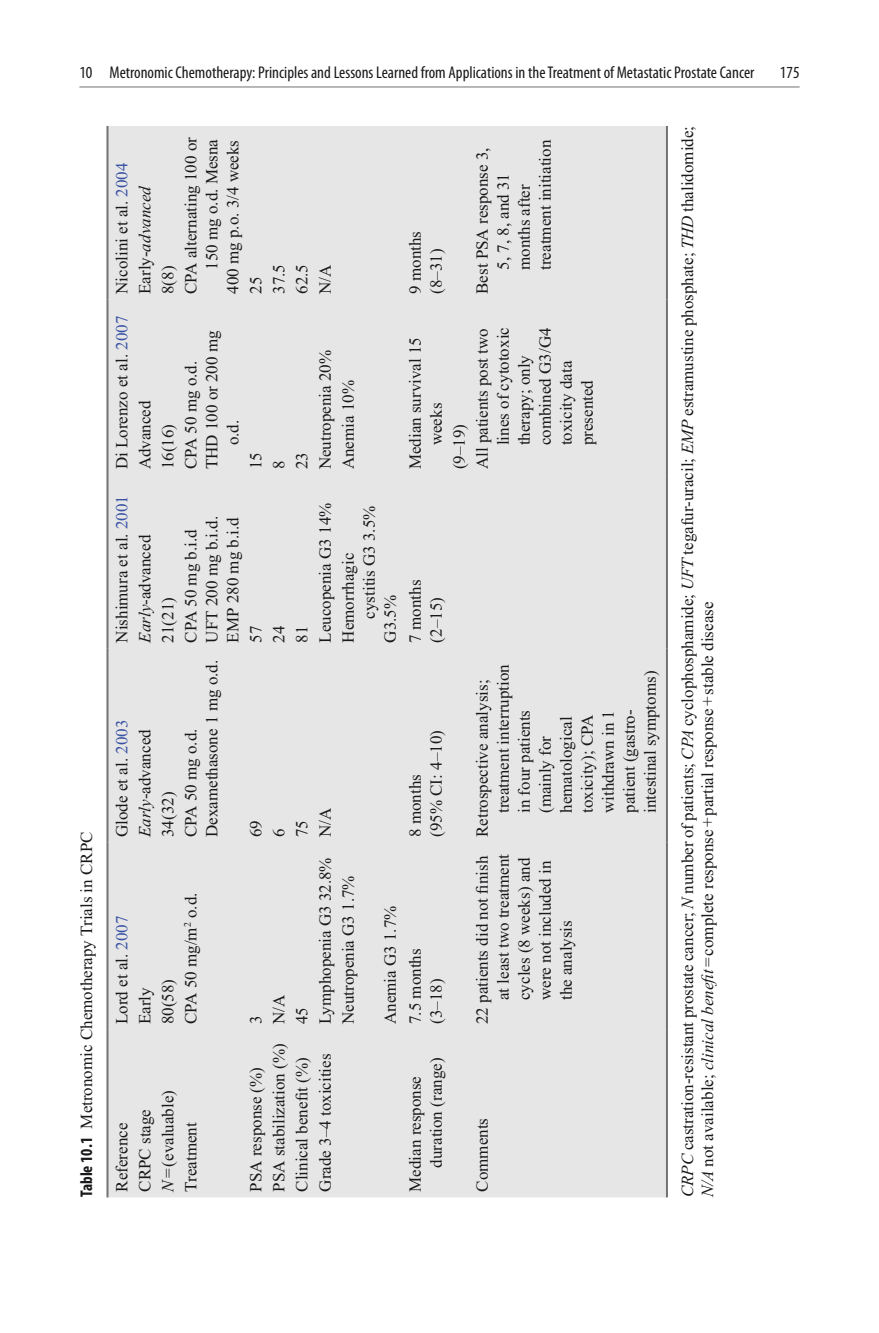
<style>
.page{position:relative;width:879px;height:1333px;background:#fff}
.page>*{position:absolute;margin:0;border:0;box-sizing:border-box;transform-origin:0 0}
.t1{font:17px/21px "Times New Roman";color:#1a181b}
.t2{font:condensed 17px "Myriad Pro";color:#1a181b}
.t3{font:italic 17px "Times New Roman";color:#1a181b}
.s1{font-family:"Myriad Pro";font-weight:700;font-stretch:condensed}
.s2{color:#3952a4}
.s3{font-style:normal}
.s4{font-style:italic}
</style>
<div class="page">
<hr style="left:79px;top:86px;width:720px;height:1px;background:#717274">
<div style="left:108px;top:126px;width:558px;height:1071px;background:#e6e6e6"></div>
<hr style="left:666px;top:1029px;width:2px;height:168px;background:#717274">
<hr style="left:666px;top:842px;width:2px;height:187px;background:#717274">
<hr style="left:666px;top:648px;width:2px;height:194px;background:#717274">
<hr style="left:666px;top:475px;width:2px;height:173px;background:#717274">
<hr style="left:666px;top:300px;width:2px;height:175px;background:#717274">
<hr style="left:666px;top:126px;width:2px;height:174px;background:#717274">
<hr style="left:106px;top:1029px;width:2px;height:168px;background:#717274">
<hr style="left:106px;top:842px;width:2px;height:187px;background:#717274">
<hr style="left:106px;top:648px;width:2px;height:194px;background:#717274">
<hr style="left:106px;top:475px;width:2px;height:173px;background:#717274">
<hr style="left:106px;top:300px;width:2px;height:175px;background:#717274">
<hr style="left:106px;top:126px;width:2px;height:174px;background:#717274">
<p class="t2" style="left:79px;top:63px;width:676px">10 Metronomic Chemotherapy: Principles and Lessons Learned from Applications in the Treatment of Metastatic Prostate Cancer</p>
<p class="t2" style="left:780px;top:63px;width:21px">175</p>
<p class="t1" style="left:76px;top:1197px;width:367px;rotate:-90deg"><span class="s1">Table 10.1</span> Metronomic Chemotherapy Trials in CRPC</p>
<p class="t1" style="left:111px;top:294px;width:133px;rotate:-90deg">Nicolini et al. <span class="s2">2004</span></p>
<p class="t1" style="left:111px;top:469px;width:155px;rotate:-90deg">Di Lorenzo et al. <span class="s2">2007</span></p>
<p class="t1" style="left:180px;top:294px;width:158px;text-align:right;rotate:-90deg">CPA alternating 100 or<br>150 mg o.d. Mesna<br>400 mg p.o. 3/4 weeks</p>
<p class="t3" style="left:133px;top:294px;width:110px;rotate:-90deg"><span class="s3">Early-</span>advanced</p>
<p class="t1" style="left:157px;top:294px;width:30px;rotate:-90deg">8(8)</p>
<p class="t1" style="left:245px;top:294px;width:18px;rotate:-90deg">25</p>
<p class="t1" style="left:134px;top:469px;width:70px;rotate:-90deg">Advanced</p>
<p class="t1" style="left:201px;top:469px;width:140px;rotate:-90deg">THD 100 or 200 mg</p>
<p class="t1" style="left:180px;top:469px;width:110px;rotate:-90deg">CPA 50 mg o.d.</p>
<p class="t1" style="left:222px;top:445px;width:27px;rotate:-90deg">o.d.</p>
<p class="t1" style="left:157px;top:469px;width:47px;rotate:-90deg">16(16)</p>
<p class="t1" style="left:245px;top:469px;width:18px;rotate:-90deg">15</p>
<p class="t1" style="left:268px;top:294px;width:31px;rotate:-90deg">37.5</p>
<p class="t1" style="left:291px;top:294px;width:31px;rotate:-90deg">62.5</p>
<p class="t1" style="left:314px;top:294px;width:31px;rotate:-90deg">N/A</p>
<p class="t1" style="left:268px;top:469px;width:10px;rotate:-90deg">8</p>
<p class="t1" style="left:291px;top:469px;width:18px;rotate:-90deg">23</p>
<p class="t1" style="left:314px;top:469px;width:121px;rotate:-90deg">Neutropenia 20%</p>
<p class="t1" style="left:337px;top:469px;width:91px;rotate:-90deg">Anemia 10%</p>
<p class="t1" style="left:111px;top:642px;width:149px;rotate:-90deg">Nishimura et al. <span class="s2">2001</span></p>
<p class="t1" style="left:111px;top:837px;width:119px;rotate:-90deg">Glode et al. <span class="s2">2003</span></p>
<p class="t1" style="left:111px;top:1024px;width:110px;rotate:-90deg">Lord et al. <span class="s2">2007</span></p>
<p class="t1" style="left:111px;top:1191px;width:70px;rotate:-90deg">Reference</p>
<p class="t1" style="left:180px;top:642px;width:128px;rotate:-90deg">CPA 50 mg b.i.d<br>UFT 200 mg b.i.d.<br>EMP 280 mg b.i.d</p>
<p class="t1" style="left:134px;top:642px;width:109px;rotate:-90deg"><span class="s4">Early</span>-advanced</p>
<p class="t1" style="left:157px;top:642px;width:47px;rotate:-90deg">21(21)</p>
<p class="t1" style="left:245px;top:642px;width:18px;rotate:-90deg">57</p>
<p class="t1" style="left:268px;top:642px;width:18px;rotate:-90deg">24</p>
<p class="t1" style="left:291px;top:642px;width:18px;rotate:-90deg">81</p>
<p class="t1" style="left:314px;top:642px;width:141px;rotate:-90deg">Leucopenia G3 14%</p>
<p class="t1" style="left:358px;top:618px;width:114px;rotate:-90deg">cystitis G3 3.5%</p>
<p class="t1" style="left:337px;top:642px;width:91px;rotate:-90deg">Hemorrhagic</p>
<p class="t1" style="left:379px;top:642px;width:49px;rotate:-90deg">G3.5%</p>
<p class="t1" style="left:180px;top:837px;width:179px;rotate:-90deg">CPA 50 mg o.d.<br>Dexamethasone 1 mg o.d.</p>
<p class="t1" style="left:134px;top:837px;width:109px;rotate:-90deg"><span class="s4">Early</span>-advanced</p>
<p class="t1" style="left:157px;top:837px;width:47px;rotate:-90deg">34(32)</p>
<p class="t1" style="left:180px;top:1024px;width:133px;rotate:-90deg">CPA 50 mg/m<sup>2</sup> o.d.</p>
<p class="t1" style="left:157px;top:1024px;width:47px;rotate:-90deg">80(58)</p>
<p class="t1" style="left:134px;top:1024px;width:38px;rotate:-90deg">Early</p>
<p class="t1" style="left:157px;top:1191px;width:103px;rotate:-90deg"><span class="s4">N</span>=(evaluable)</p>
<p class="t1" style="left:134px;top:1191px;width:84px;rotate:-90deg">CRPC stage</p>
<p class="t1" style="left:180px;top:1191px;width:71px;rotate:-90deg">Treatment</p>
<p class="t1" style="left:314px;top:1024px;width:218px;rotate:-90deg">Lymphopenia G3 32.8% N/A</p>
<p class="t1" style="left:245px;top:837px;width:19px;rotate:-90deg">69</p>
<p class="t1" style="left:291px;top:837px;width:19px;rotate:-90deg">75</p>
<p class="t1" style="left:268px;top:837px;width:10px;rotate:-90deg">6</p>
<p class="t1" style="left:337px;top:1024px;width:150px;rotate:-90deg">Neutropenia G3 1.7%</p>
<p class="t1" style="left:268px;top:1191px;width:198px;rotate:-90deg">PSA stabilization (%) N/A</p>
<p class="t1" style="left:291px;top:1024px;width:18px;rotate:-90deg">45</p>
<p class="t1" style="left:245px;top:1024px;width:10px;rotate:-90deg">3</p>
<p class="t1" style="left:314px;top:1191px;width:139px;rotate:-90deg">Grade 3–4 toxicities</p>
<p class="t1" style="left:291px;top:1191px;width:136px;rotate:-90deg">Clinical benefit (%)</p>
<p class="t1" style="left:245px;top:1191px;width:126px;rotate:-90deg">PSA response (%)</p>
<p class="t1" style="left:379px;top:1024px;width:120px;rotate:-90deg">Anemia G3 1.7%</p>
<p class="t1" style="left:404px;top:294px;width:64px;rotate:-90deg">9 months (8–31)</p>
<p class="t1" style="left:471px;top:270px;width:131px;text-indent:-24px;rotate:-90deg">Best PSA response 3,<br>5, 7, 8, and 31 months after treatment initiation</p>
<p class="t1" style="left:404px;top:445px;width:110px;text-indent:-24px;rotate:-90deg">Median survival 15 weeks</p>
<p class="t1" style="left:471px;top:445px;width:120px;text-indent:-24px;rotate:-90deg">All patients post two lines of cytotoxic therapy; only combined G3/G4 toxicity data presented</p>
<p class="t1" style="left:448px;top:469px;width:47px;rotate:-90deg">(9–19)</p>
<p class="t1" style="left:404px;top:642px;width:64px;rotate:-90deg">7 months (2–15)</p>
<p class="t1" style="left:404px;top:837px;width:108px;rotate:-90deg">8 months<br>(95% CI: 4–10)</p>
<p class="t1" style="left:404px;top:1024px;width:77px;rotate:-90deg">7.5 months (3–18)</p>
<p class="t1" style="left:404px;top:1167px;width:111px;text-indent:-24px;rotate:-90deg">Median response duration (range)</p>
<p class="t1" style="left:471px;top:813px;width:150px;text-indent:-24px;rotate:-90deg">Retrospective analysis; treatment interruption in four patients (mainly for hematological toxicity); CPA withdrawn in 1 patient (gastro&shy;intestinal symptoms)</p>
<p class="t1" style="left:471px;top:1000px;width:147px;text-indent:-24px;rotate:-90deg">22 patients did not finish at least two treatment cycles (8 weeks) and were not included in the analysis</p>
<p class="t1" style="left:471px;top:1191px;width:75px;rotate:-90deg">Comments</p>
<p class="t1" style="left:677px;top:1197px;width:1072px;line-height:20px;rotate:-90deg"><span class="s4">CRPC</span> castration-resistant prostate cancer; <span class="s4">N</span> number of patients; <span class="s4">CPA</span> cyclophosphamide; <span class="s4">UFT</span> tegafur-uracil; <span class="s4">EMP</span> estramustine phosphate; <span class="s4">THD</span> thalidomide;<br><span class="s4">N/A</span> not available; <span class="s4">clinical benefit</span>=complete response+partial response+stable disease</p>
</div>
